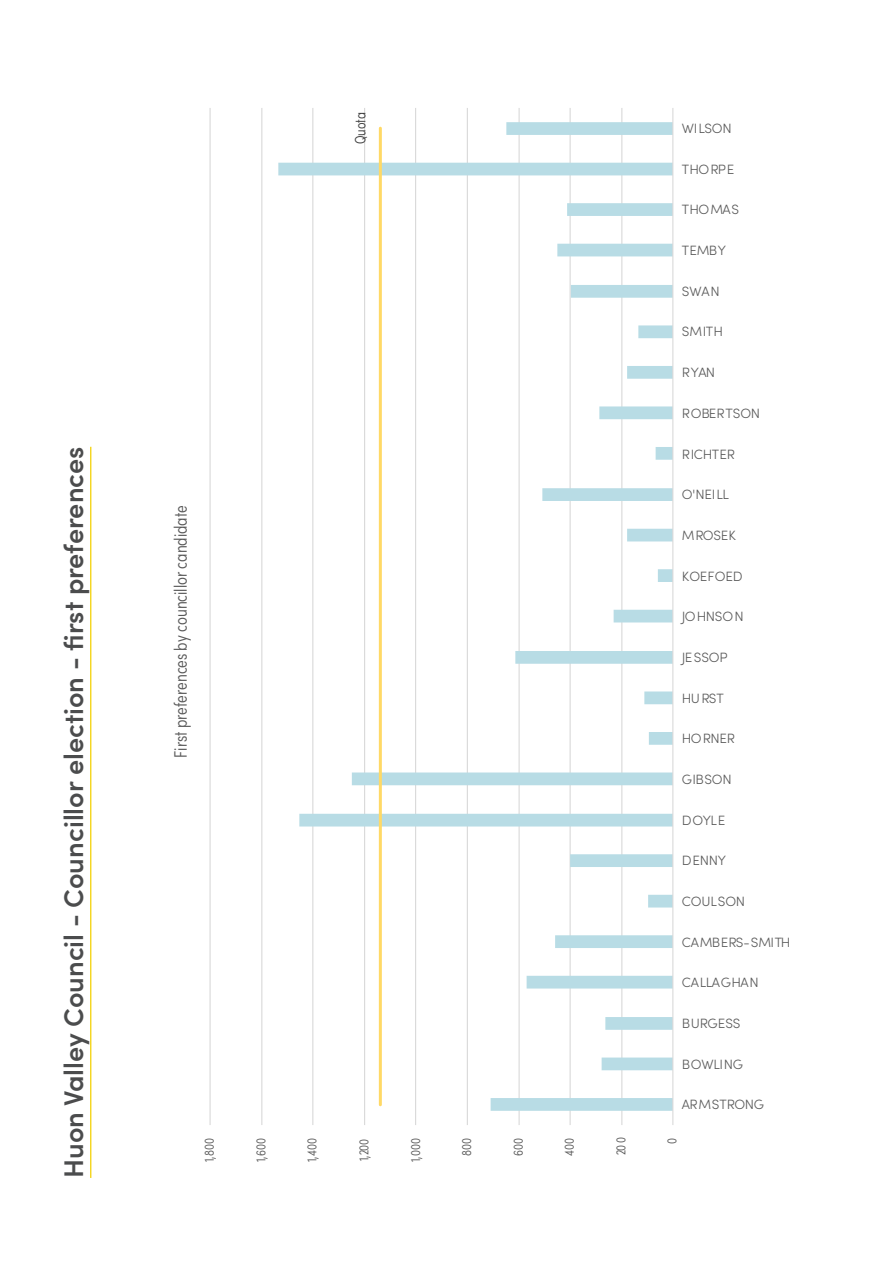
<style>
.page{position:relative;width:893px;height:1263px;background:#fff}
.page>*{position:absolute;margin:0;border:0;box-sizing:border-box;transform-origin:0 0}
.t1{font:600 27px "Sofia Pro";color:#4b4c4d}
.t2{font:300 18px "Sofia Pro Condensed";color:#595959}
.t3{font:300 15px "Sofia Pro Condensed";color:#404040}
.t4{font:300 13.5px "Sofia Pro";letter-spacing:-.01em;color:#595959}
.t5{font:300 13.5px "Sofia Pro Condensed";color:#595959}
</style>
<div class="page">
<hr style="left:90px;top:447px;width:1px;height:731px;background:#f4d313">
<hr style="left:621px;top:108px;width:1px;height:1017px;background:#d9d9d9">
<hr style="left:570px;top:108px;width:1px;height:1017px;background:#d9d9d9">
<hr style="left:519px;top:108px;width:1px;height:1017px;background:#d9d9d9">
<hr style="left:467px;top:108px;width:1px;height:1017px;background:#d9d9d9">
<hr style="left:415px;top:108px;width:1px;height:1017px;background:#d9d9d9">
<hr style="left:364px;top:108px;width:1px;height:1017px;background:#d9d9d9">
<hr style="left:312px;top:108px;width:1px;height:1017px;background:#d9d9d9">
<hr style="left:261px;top:108px;width:1px;height:1017px;background:#d9d9d9">
<hr style="left:210px;top:108px;width:1px;height:1017px;background:#d9d9d9">
<svg style="left:278px;top:122px;width:394px;height:989px"></svg>
<hr style="left:672px;top:108px;width:1px;height:1017px;background:#d9d9d9">
<hr style="left:379px;top:128px;width:3px;height:977px;background:#ffd966">
<h1 class="t1" style="left:53px;top:1178px;width:733px;rotate:-90deg">Huon Valley Council - Councillor election - first preferences</h1>
<h2 class="t2" style="left:167px;top:758px;width:254px;rotate:-90deg">First preferences by councillor candidate</h2>
<p class="t3" style="left:349px;top:144px;width:34px;rotate:-90deg">Quota</p>
<p class="t5" style="left:199px;top:1162px;width:26px;rotate:-90deg">1,800</p>
<p class="t5" style="left:251px;top:1162px;width:26px;rotate:-90deg">1,600</p>
<p class="t5" style="left:302px;top:1161px;width:26px;rotate:-90deg">1,400</p>
<p class="t5" style="left:354px;top:1161px;width:24px;rotate:-90deg">1,200</p>
<p class="t5" style="left:406px;top:1162px;width:26px;rotate:-90deg">1,000</p>
<p class="t5" style="left:457px;top:1156px;width:20px;rotate:-90deg">800</p>
<p class="t5" style="left:508px;top:1156px;width:20px;rotate:-90deg">600</p>
<p class="t5" style="left:559px;top:1156px;width:20px;rotate:-90deg">400</p>
<p class="t5" style="left:611px;top:1155px;width:20px;rotate:-90deg">200</p>
<p class="t4" style="left:682px;top:119px;width:51px">WILSON</p>
<p class="t4" style="left:682px;top:159px;width:54px">THORPE</p>
<p class="t4" style="left:682px;top:200px;width:59px">THOMAS</p>
<p class="t4" style="left:682px;top:241px;width:46px">TEMBY</p>
<p class="t4" style="left:682px;top:281px;width:39px">SWAN</p>
<p class="t4" style="left:682px;top:322px;width:43px">SMITH</p>
<p class="t4" style="left:682px;top:363px;width:35px">RYAN</p>
<p class="t4" style="left:682px;top:403px;width:80px">ROBERTSON</p>
<p class="t4" style="left:682px;top:444px;width:55px">RICHTER</p>
<p class="t4" style="left:682px;top:485px;width:49px">O'NEILL</p>
<p class="t4" style="left:682px;top:525px;width:55px">MROSEK</p>
<p class="t4" style="left:682px;top:566px;width:62px">KOEFOED</p>
<p class="t4" style="left:682px;top:607px;width:63px">JOHNSON</p>
<p class="t4" style="left:682px;top:647px;width:47px">JESSOP</p>
<p class="t4" style="left:682px;top:688px;width:43px">HURST</p>
<p class="t4" style="left:682px;top:729px;width:55px">HORNER</p>
<p class="t4" style="left:682px;top:769px;width:51px">GIBSON</p>
<p class="t4" style="left:682px;top:810px;width:45px">DOYLE</p>
<p class="t4" style="left:682px;top:851px;width:46px">DENNY</p>
<p class="t4" style="left:682px;top:891px;width:65px">COULSON</p>
<p class="t4" style="left:682px;top:932px;width:110px">CAMBERS-SMITH</p>
<p class="t4" style="left:682px;top:973px;width:78px">CALLAGHAN</p>
<p class="t4" style="left:682px;top:1013px;width:60px">BURGESS</p>
<p class="t4" style="left:682px;top:1054px;width:63px">BOWLING</p>
<p class="t4" style="left:682px;top:1095px;width:84px">ARMSTRONG</p>
<p class="t5" style="left:662px;top:1144px;width:8px;rotate:-90deg">0</p>
</div>
